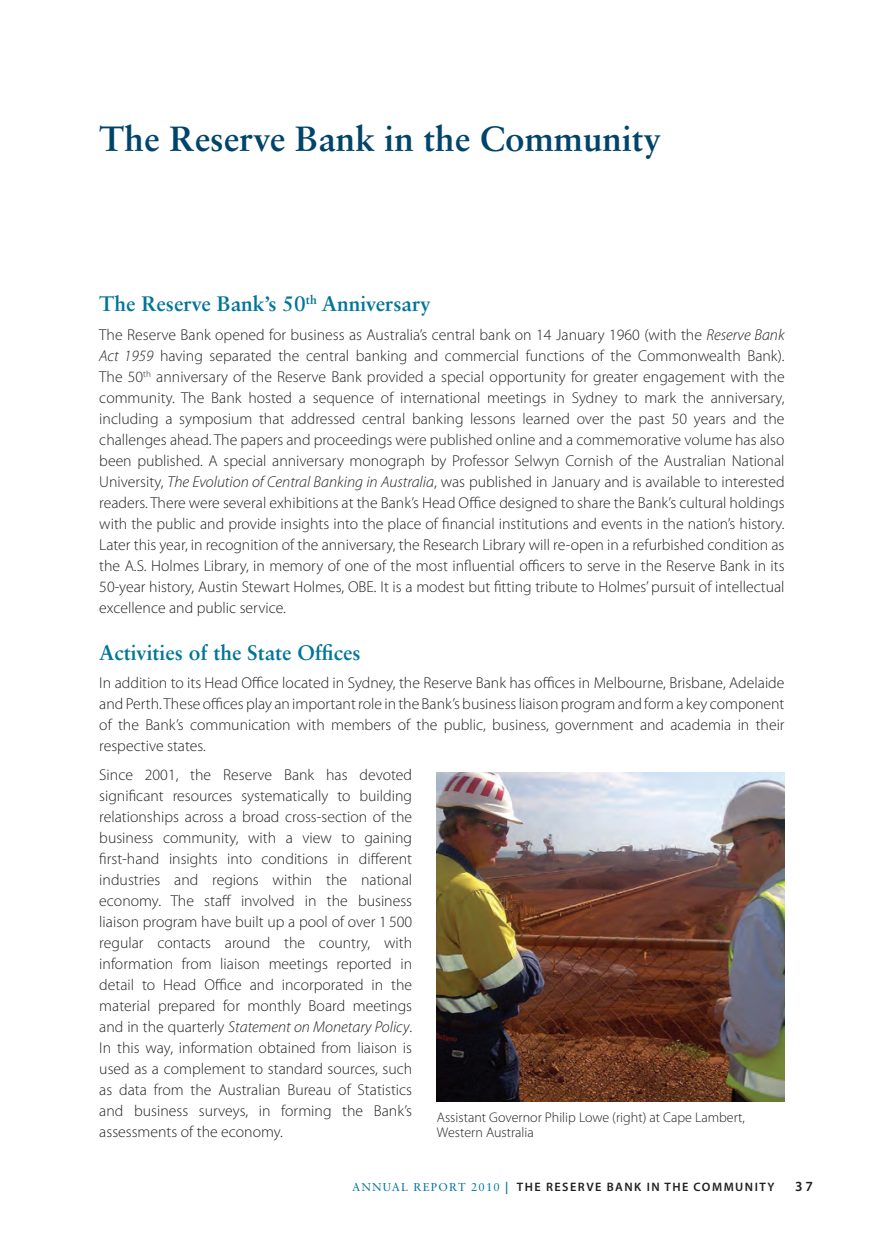
<style>
.page{position:relative;width:874px;height:1241px;background:#fff}
.page>*{position:absolute;margin:0;border:0;box-sizing:border-box;transform-origin:0 0}
.t1{font:700 35px "Sabon LT Std";color:#00446a}
.t2{font:700 21px "Sabon LT Std";color:#007598}
.t3{font:300 15.75px/21px "Myriad Pro";color:#231f20;text-align:justify}
.t4{font:300 14px/14.9px "Myriad Pro";color:#231f20}
.t5{font:600 14px "Myriad Pro";color:#231f20}
.t6{font:600 12.25px "Myriad Pro";letter-spacing:.12em;color:#231f20}
.s1{font-style:italic}
.s2{font-family:"Sabon LT Std";font-weight:400;font-size:11.38px;color:#007598}
.s3{color:#007598}
</style>
<div class="page">
<img style="left:437px;top:772px;width:347px;height:329px">
<h1 class="t1" style="left:99px;top:117px;width:563px">The Reserve Bank in the Community</h1>
<h2 class="t2" style="left:99px;top:291px;width:333px">The Reserve Bank’s 50<sup>th</sup> Anniversary</h2>
<p class="t3" style="left:99px;top:324px;width:686px">The Reserve Bank opened for business as Australia’s central bank on 14 January 1960 (with the <span class="s1">Reserve Bank Act 1959</span> having separated the central banking and commercial functions of the Commonwealth Bank).<br>The 50<sup>th</sup> anniversary of the Reserve Bank provided a special opportunity for greater engagement with the community. The Bank hosted a sequence of international meetings in Sydney to mark the anniversary, including a symposium that addressed central banking lessons learned over the past 50 years and the challenges ahead. The papers and proceedings were published online and a commemorative volume has also been published. A special anniversary monograph by Professor Selwyn Cornish of the Australian National University, <span class="s1">The Evolution of Central Banking in Australia</span>, was published in January and is available to interested readers. There were several exhibitions at the Bank’s Head Office designed to share the Bank’s cultural holdings with the public and provide insights into the place of financial institutions and events in the nation’s history.<br>Later this year, in recognition of the anniversary, the Research Library will re-open in a refurbished condition as the A.S. Holmes Library, in memory of one of the most influential officers to serve in the Reserve Bank in its 50-year history, Austin Stewart Holmes, OBE. It is a modest but fitting tribute to Holmes’ pursuit of intellectual excellence and public service.</p>
<h2 class="t2" style="left:99px;top:639px;width:262px">Activities of the State Offices</h2>
<p class="t3" style="left:99px;top:672px;width:686px">In addition to its Head Office located in Sydney, the Reserve Bank has offices in Melbourne, Brisbane, Adelaide and Perth. These offices play an important role in the Bank’s business liaison program and form a key component of the Bank’s communication with members of the public, business, government and academia in their respective states.</p>
<p class="t3" style="left:99px;top:763px;width:314px">Since 2001, the Reserve Bank has devoted significant resources systematically to building relationships across a broad cross-section of the business community, with a view to gaining first-hand insights into conditions in different industries and regions within the national economy. The staff involved in the business liaison program have built up a pool of over 1 500 regular contacts around the country, with information from liaison meetings reported in detail to Head Office and incorporated in the material prepared for monthly Board meetings and in the quarterly <span class="s1">Statement on Monetary Policy</span>.<br>In this way, information obtained from liaison is used as a complement to standard sources, such as data from the Australian Bureau of Statistics and business surveys, in forming the Bank’s assessments of the economy.</p>
<p class="t4" style="left:437px;top:1109px;width:309px">Assistant Governor Philip Lowe (right) at Cape Lambert,<br>Western Australia</p>
<p class="t6" style="left:352px;top:1179px;width:424px"><span class="s2">ANNUAL REPORT 2010</span> <span class="s3">|</span> THE RESERVE BANK IN THE COMMUNITY</p>
<p class="t5" style="left:794px;top:1177px;width:19px">37</p>
</div>
